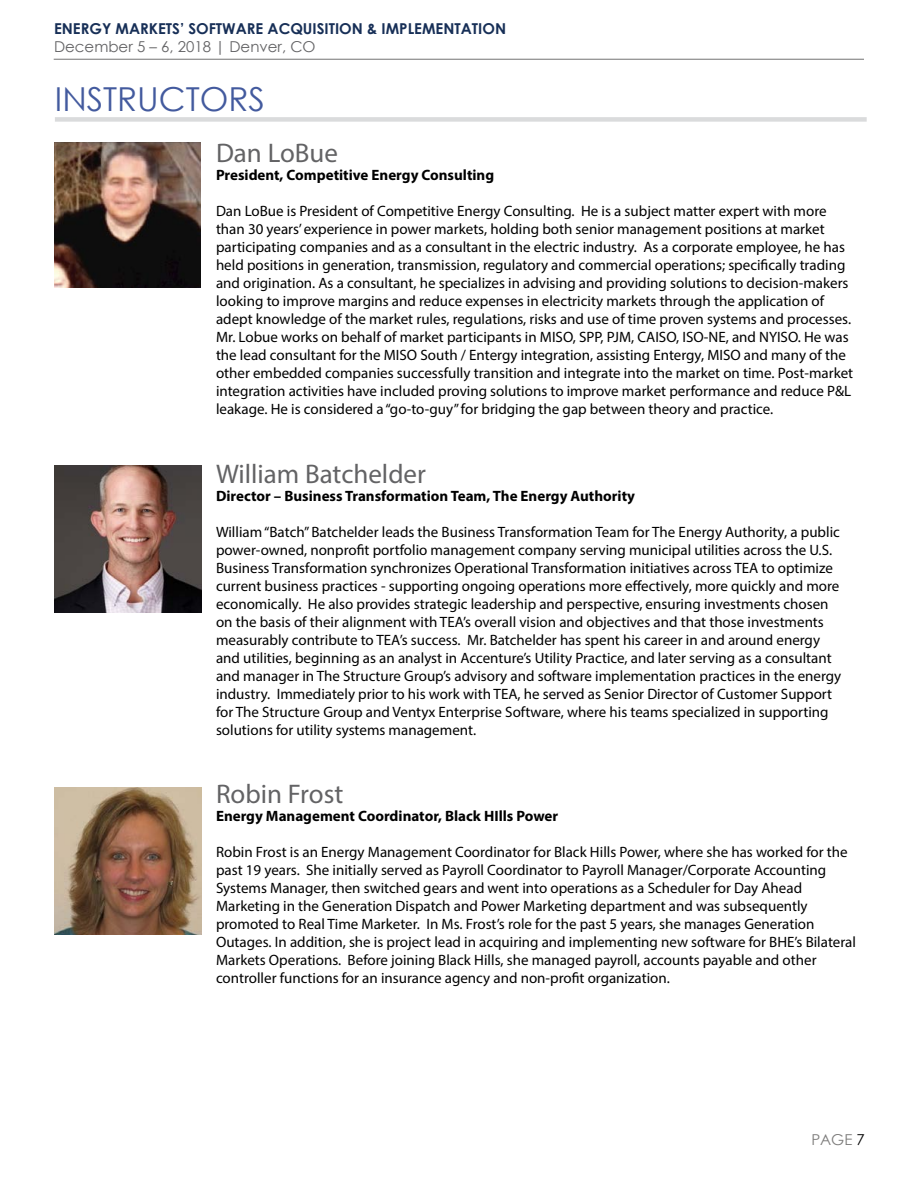
<style>
.page{position:relative;width:918px;height:1188px;background:#fff}
.page>*{position:absolute;margin:0;border:0;box-sizing:border-box;transform-origin:0 0}
.t1{font:33px "Century Gothic";color:#435a9e}
.t2{font:27px "Myriad Pro";color:#636365}
.t3{font:15px/18px "Myriad Pro";color:#000}
.t4{font:700 15px "Myriad Pro";color:#000}
.t5{font:700 15px "Century Gothic";color:#172f57}
.t6{font:15px "Century Gothic";color:#636365}
.t7{font:15px "Century Gothic";color:#7d7c7b}
.s1{color:#000}
</style>
<div class="page">
<hr style="left:54px;top:59px;width:810px;height:1px;background:#000">
<div style="left:55px;top:117px;width:812px;height:5px;background:#dadbdc"></div>
<img style="left:55px;top:788px;width:147px;height:146px">
<img style="left:55px;top:466px;width:147px;height:147px">
<img style="left:55px;top:142px;width:145px;height:146px">
<p class="t5" style="left:54px;top:17px;width:454px">ENERGY MARKETS’ SOFTWARE ACQUISITION &amp; IMPLEMENTATION</p>
<p class="t6" style="left:54px;top:36px;width:263px">December 5 – 6, 2018 | Denver, CO</p>
<h1 class="t1" style="left:55px;top:76px;width:212px">INSTRUCTORS</h1>
<h2 class="t2" style="left:216px;top:137px;width:123px">Dan LoBue</h2>
<p class="t4" style="left:216px;top:166px;width:280px">President, Competitive Energy Consulting</p>
<p class="t3" style="left:216px;top:202px;width:639px">Dan LoBue is President of Competitive Energy Consulting. He is a subject matter expert with more than 30 years’ experience in power markets, holding both senior management positions at market participating companies and as a consultant in the electric industry. As a corporate employee, he has held positions in generation, transmission, regulatory and commercial operations; specifically trading and origination. As a consultant, he specializes in advising and providing solutions to decision-makers looking to improve margins and reduce expenses in electricity markets through the application of adept knowledge of the market rules, regulations, risks and use of time proven systems and processes.<br>Mr. Lobue works on behalf of market participants in MISO, SPP, PJM, CAISO, ISO-NE, and NYISO. He was the lead consultant for the MISO South / Entergy integration, assisting Entergy, MISO and many of the other embedded companies successfully transition and integrate into the market on time. Post-market integration activities have included proving solutions to improve market performance and reduce P&amp;L leakage. He is considered a “go-to-guy” for bridging the gap between theory and practice.</p>
<h2 class="t2" style="left:216px;top:457px;width:211px">William Batchelder</h2>
<p class="t4" style="left:216px;top:486px;width:421px">Director – Business Transformation Team, The Energy Authority</p>
<p class="t3" style="left:216px;top:523px;width:627px">William “Batch” Batchelder leads the Business Transformation Team for The Energy Authority, a public power-owned, nonprofit portfolio management company serving municipal utilities across the U.S.<br>Business Transformation synchronizes Operational Transformation initiatives across TEA to optimize current business practices - supporting ongoing operations more effectively, more quickly and more economically. He also provides strategic leadership and perspective, ensuring investments chosen on the basis of their alignment with TEA’s overall vision and objectives and that those investments measurably contribute to TEA’s success. Mr. Batchelder has spent his career in and around energy and utilities, beginning as an analyst in Accenture’s Utility Practice, and later serving as a consultant and manager in The Structure Group’s advisory and software implementation practices in the energy industry. Immediately prior to his work with TEA, he served as Senior Director of Customer Support for The Structure Group and Ventyx Enterprise Software, where his teams specialized in supporting solutions for utility systems management.</p>
<h2 class="t2" style="left:216px;top:778px;width:129px">Robin Frost</h2>
<p class="t4" style="left:216px;top:806px;width:344px">Energy Management Coordinator, Black HIlls Power</p>
<p class="t3" style="left:216px;top:843px;width:642px">Robin Frost is an Energy Management Coordinator for Black Hills Power, where she has worked for the past 19 years. She initially served as Payroll Coordinator to Payroll Manager/Corporate Accounting Systems Manager, then switched gears and went into operations as a Scheduler for Day Ahead Marketing in the Generation Dispatch and Power Marketing department and was subsequently promoted to Real Time Marketer. In Ms. Frost’s role for the past 5 years, she manages Generation Outages. In addition, she is project lead in acquiring and implementing new software for BHE’s Bilateral Markets Operations. Before joining Black Hills, she managed payroll, accounts payable and other controller functions for an insurance agency and non-profit organization.</p>
<p class="t7" style="left:811px;top:1129px;width:55px">PAGE <span class="s1">7</span></p>
</div>
